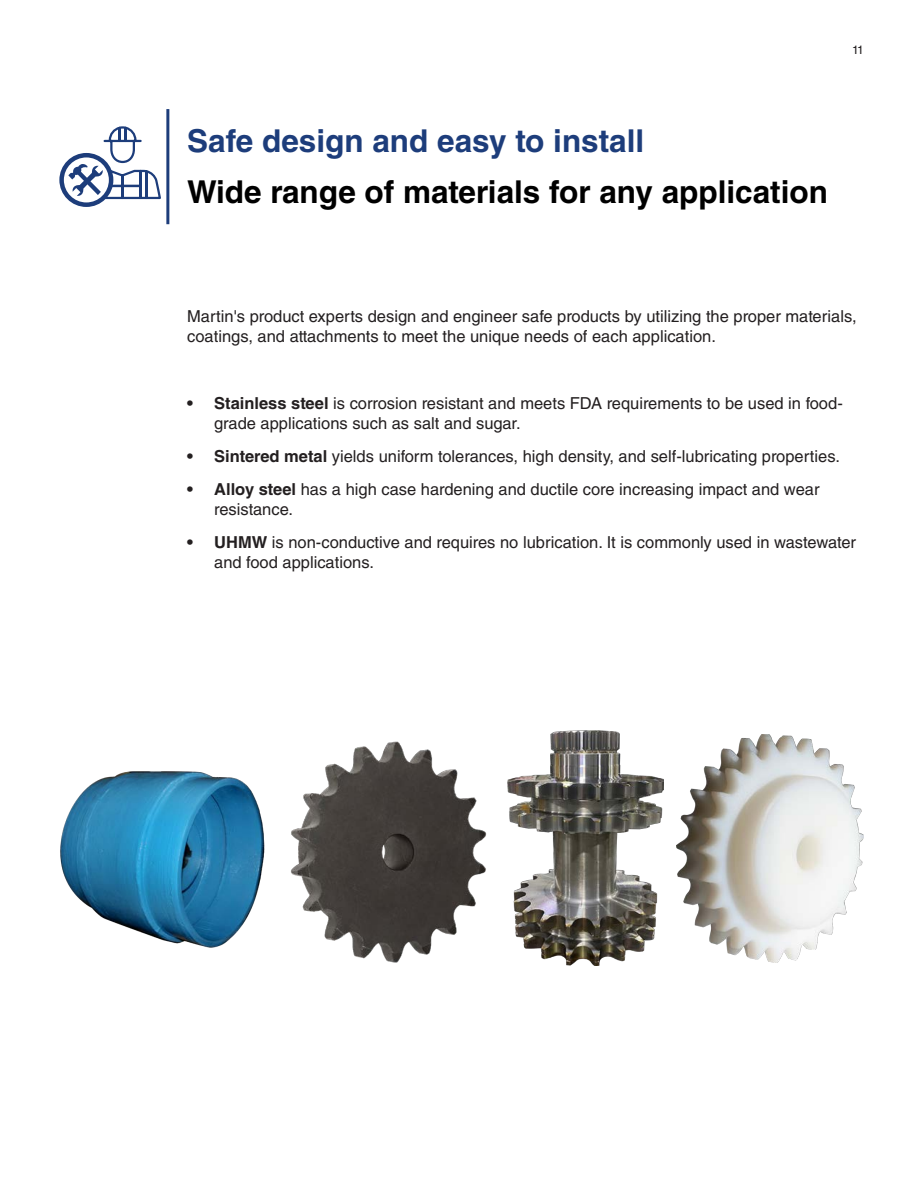
<style>
.page{position:relative;width:918px;height:1188px;background:#fff}
.page>*{position:absolute;margin:0;border:0;box-sizing:border-box;transform-origin:0 0}
.t1{font:700 31.5px "Helvetica LT Std";color:#000}
.t2{font:700 31.5px "Helvetica LT Std";color:#1d3d7b}
.t3{font:16.5px/19.8px "Helvetica LT Std";color:#231f20}
.t4{font:12px "Helvetica LT Std";color:#231f20}
.s1{font-weight:700}
</style>
<div class="page">
<hr style="left:166px;top:109px;width:3px;height:115px;background:#1d3d7b">
<svg style="left:62px;top:155px;width:49px;height:50px"></svg>
<div style="left:59px;top:153px;width:54px;height:54px;border:4px solid #1d3d7b;border-radius:50%"></div>
<svg style="left:68px;top:126px;width:93px;height:74px"></svg>
<img style="left:291px;top:741px;width:196px;height:222px">
<img style="left:508px;top:731px;width:156px;height:235px">
<img style="left:677px;top:734px;width:187px;height:228px">
<img style="left:60px;top:771px;width:205px;height:177px">
<p class="t4" style="left:852px;top:43px;width:13px">11</p>
<p class="t2" style="left:187px;top:122px;width:459px">Safe design and easy to install</p>
<p class="t1" style="left:187px;top:173px;width:642px">Wide range of materials for any application</p>
<p class="t3" style="left:187px;top:307px;width:671px">Martin's product experts design and engineer safe products by utilizing the proper materials, coatings, and attachments to meet the unique needs of each application.</p>
<p class="t3" style="left:214px;top:393px;width:630px;text-indent:-27px"><span class="s1">• Stainless steel</span> is corrosion resistant and meets FDA requirements to be used in food&shy;grade applications such as salt and sugar.</p>
<p class="t3" style="left:187px;top:446px;width:654px"><span class="s1">• Sintered metal</span> yields uniform tolerances, high density, and self-lubricating properties.</p>
<p class="t3" style="left:214px;top:479px;width:607px;text-indent:-27px"><span class="s1">• Alloy steel</span> has a high case hardening and ductile core increasing impact and wear resistance.</p>
<p class="t3" style="left:214px;top:533px;width:643px;text-indent:-27px"><span class="s1">• UHMW</span> is non-conductive and requires no lubrication. It is commonly used in wastewater and food applications.</p>
</div>
